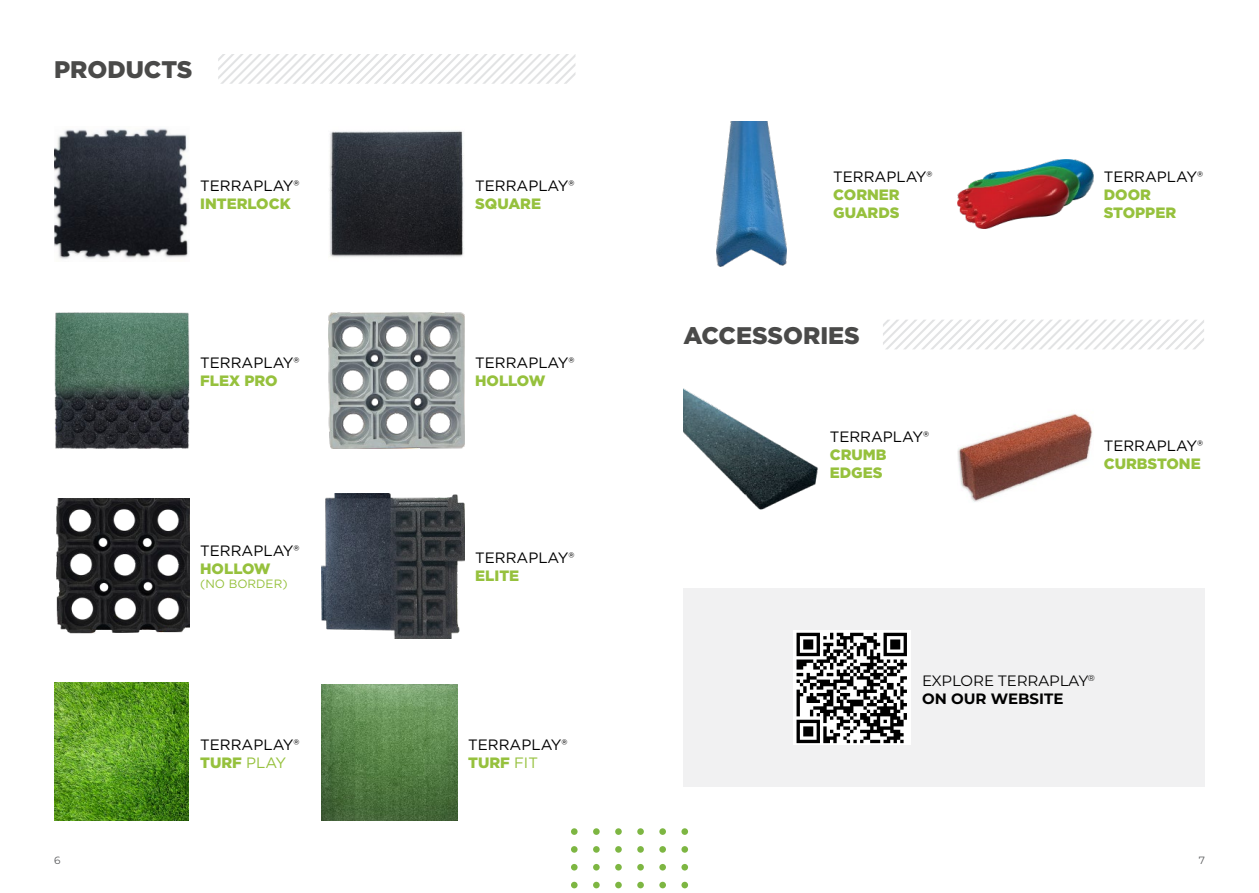
<style>
.page{position:relative;width:1259px;height:893px;background:#fff}
.page>*{position:absolute;margin:0;border:0;box-sizing:border-box;transform-origin:0 0}
.t1{font:900 24px "Gotham";color:#4a4a49}
.t2{font:15px "Gotham";color:#000}
.t3{font:900 15px/18px "Gotham";color:#96c13d}
.t4{font:15px "Montserrat";color:#000}
.t5{font:700 15px "Montserrat";color:#000}
.t6{font:12px "Gotham";color:#96c13d}
.t7{font:10.5px "Montserrat";color:#58595b}
.s1{font-weight:400}
</style>
<div class="page">
<div style="left:683px;top:589px;width:522px;height:198px;background:#f1f1f2"></div>
<svg style="left:218px;top:54px;width:357px;height:30px"></svg>
<svg style="left:883px;top:320px;width:321px;height:29px"></svg>
<img style="left:54px;top:128px;width:134px;height:131px">
<img style="left:683px;top:388px;width:135px;height:122px">
<img style="left:957px;top:413px;width:136px;height:89px">
<img style="left:54px;top:312px;width:136px;height:136px">
<img style="left:56px;top:498px;width:134px;height:136px">
<img style="left:322px;top:685px;width:136px;height:135px">
<img style="left:329px;top:130px;width:135px;height:127px">
<img style="left:329px;top:312px;width:136px;height:136px">
<img style="left:322px;top:494px;width:143px;height:144px">
<img style="left:54px;top:682px;width:134px;height:138px">
<img style="left:716px;top:122px;width:70px;height:144px">
<img style="left:957px;top:159px;width:136px;height:70px">
<svg style="left:571px;top:882px;width:6px;height:6px"></svg>
<svg style="left:593px;top:882px;width:6px;height:6px"></svg>
<div style="left:615px;top:882px;width:7px;height:6px;background:#7db642;border-radius:50%"></div>
<div style="left:637px;top:882px;width:7px;height:6px;background:#7db642;border-radius:50%"></div>
<div style="left:659px;top:882px;width:7px;height:6px;background:#7db642;border-radius:50%"></div>
<div style="left:681px;top:882px;width:7px;height:6px;background:#7db642;border-radius:50%"></div>
<svg style="left:571px;top:864px;width:6px;height:6px"></svg>
<svg style="left:593px;top:864px;width:6px;height:6px"></svg>
<div style="left:615px;top:864px;width:7px;height:6px;background:#7db642;border-radius:50%"></div>
<div style="left:637px;top:864px;width:7px;height:6px;background:#7db642;border-radius:50%"></div>
<div style="left:659px;top:864px;width:7px;height:6px;background:#7db642;border-radius:50%"></div>
<div style="left:681px;top:864px;width:7px;height:6px;background:#7db642;border-radius:50%"></div>
<div style="left:571px;top:846px;width:6px;height:7px;background:#7db642;border-radius:50%"></div>
<div style="left:593px;top:846px;width:6px;height:7px;background:#7db642;border-radius:50%"></div>
<div style="left:615px;top:846px;width:7px;height:7px;background:#7db642;border-radius:50%"></div>
<div style="left:637px;top:846px;width:7px;height:7px;background:#7db642;border-radius:50%"></div>
<div style="left:659px;top:846px;width:7px;height:7px;background:#7db642;border-radius:50%"></div>
<div style="left:681px;top:846px;width:7px;height:7px;background:#7db642;border-radius:50%"></div>
<div style="left:571px;top:828px;width:6px;height:7px;background:#7db642;border-radius:50%"></div>
<div style="left:593px;top:828px;width:6px;height:7px;background:#7db642;border-radius:50%"></div>
<div style="left:615px;top:828px;width:7px;height:7px;background:#7db642;border-radius:50%"></div>
<div style="left:637px;top:828px;width:7px;height:7px;background:#7db642;border-radius:50%"></div>
<div style="left:659px;top:828px;width:7px;height:7px;background:#7db642;border-radius:50%"></div>
<div style="left:681px;top:828px;width:7px;height:7px;background:#7db642;border-radius:50%"></div>
<svg style="left:793px;top:631px;width:117px;height:114px"></svg>
<svg style="left:796px;top:633px;width:111px;height:110px"></svg>
<p class="t1" style="left:54px;top:53px;width:140px">PRODUCTS</p>
<p class="t2" style="left:200px;top:176px;width:101px">TERRAPLAY®</p>
<p class="t3" style="left:200px;top:194px;width:92px">INTERLOCK</p>
<p class="t2" style="left:200px;top:353px;width:101px">TERRAPLAY®</p>
<p class="t3" style="left:200px;top:372px;width:79px">FLEX PRO</p>
<p class="t2" style="left:200px;top:541px;width:101px">TERRAPLAY®</p>
<p class="t3" style="left:200px;top:559px;width:72px">HOLLOW</p>
<p class="t6" style="left:200px;top:576px;width:89px">(NO BORDER)</p>
<p class="t2" style="left:200px;top:735px;width:101px">TERRAPLAY®</p>
<p class="t3" style="left:200px;top:753px;width:88px">TURF <span class="s1">PLAY</span></p>
<p class="t2" style="left:475px;top:176px;width:101px">TERRAPLAY®</p>
<p class="t3" style="left:475px;top:194px;width:67px">SQUARE</p>
<p class="t2" style="left:475px;top:353px;width:101px">TERRAPLAY®</p>
<p class="t3" style="left:475px;top:372px;width:72px">HOLLOW</p>
<p class="t2" style="left:475px;top:548px;width:101px">TERRAPLAY®</p>
<p class="t3" style="left:475px;top:567px;width:46px">ELITE</p>
<p class="t2" style="left:468px;top:735px;width:101px">TERRAPLAY®</p>
<p class="t3" style="left:468px;top:753px;width:71px">TURF <span class="s1">FIT</span></p>
<p class="t2" style="left:833px;top:167px;width:101px">TERRAPLAY®</p>
<p class="t3" style="left:833px;top:185px;width:68px">CORNER</p>
<p class="t3" style="left:833px;top:203px;width:68px">GUARDS</p>
<p class="t1" style="left:683px;top:319px;width:178px">ACCESSORIES</p>
<p class="t2" style="left:829px;top:427px;width:101px">TERRAPLAY®</p>
<p class="t3" style="left:829px;top:446px;width:58px">CRUMB<br>EDGES</p>
<p class="t2" style="left:1103px;top:167px;width:101px">TERRAPLAY®</p>
<p class="t3" style="left:1103px;top:185px;width:49px">DOOR</p>
<p class="t3" style="left:1103px;top:203px;width:74px">STOPPER</p>
<p class="t2" style="left:1103px;top:436px;width:101px">TERRAPLAY®</p>
<p class="t3" style="left:1103px;top:455px;width:99px">CURBSTONE</p>
<p class="t4" style="left:922px;top:671px;width:174px">EXPLORE TERRAPLAY<sup>®</sup></p>
<p class="t5" style="left:922px;top:688px;width:143px">ON OUR WEBSITE</p>
<p class="t7" style="left:54px;top:853px;width:8px">6</p>
<p class="t7" style="left:1198px;top:853px;width:8px">7</p>
</div>
